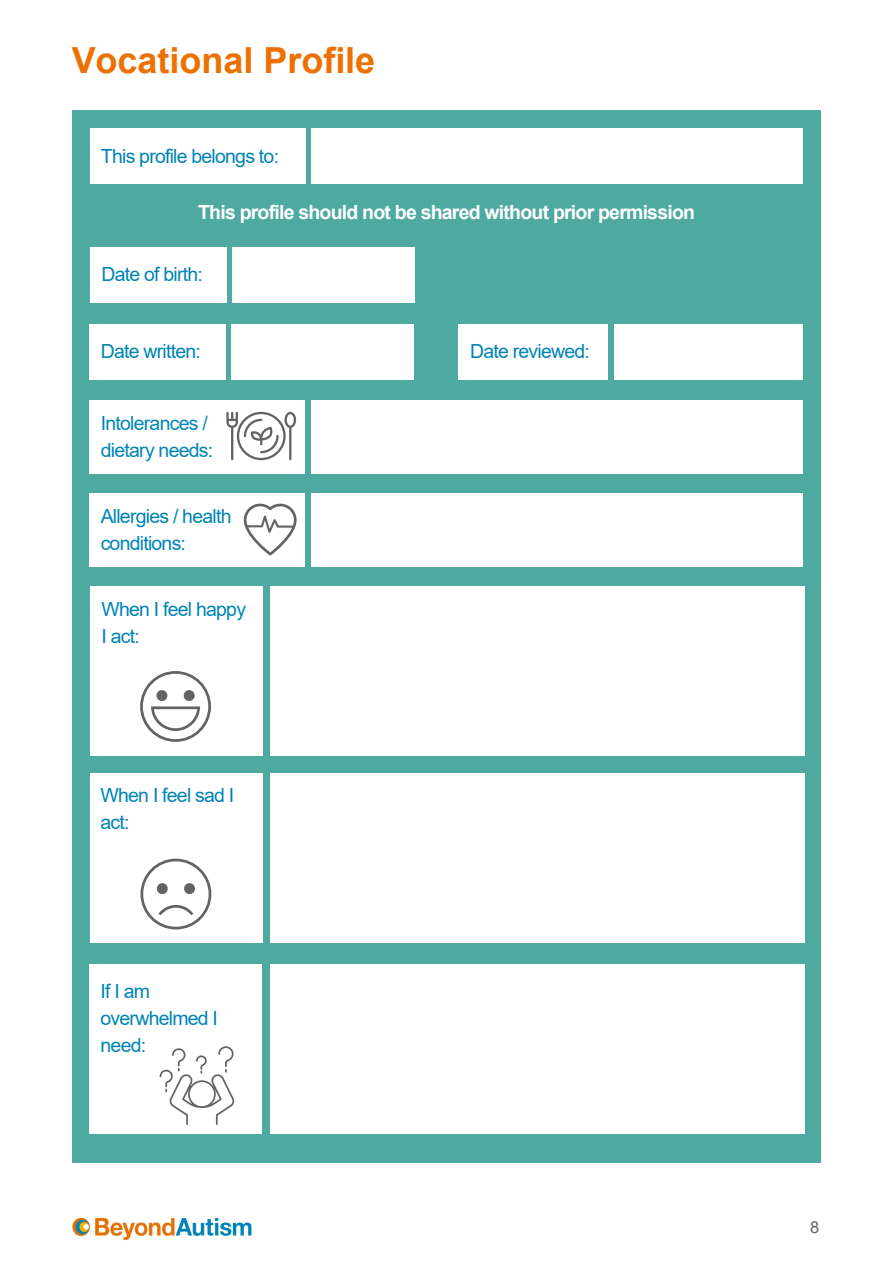
<style>
.page{position:relative;width:893px;height:1264px;background:#fff}
.page>*{position:absolute;margin:0;border:0;box-sizing:border-box;transform-origin:0 0}
.t1{font:700 36px "Arial";color:#ed7102}
.t2{font:19.5px/27px "Arial";letter-spacing:-.04em;color:#0084b6}
.t3{font:700 19.5px "Arial";letter-spacing:-.04em;color:#fff}
.t4{font:16.5px "Arial";color:#636362}
</style>
<div class="page">
<img style="left:72px;top:1217px;width:180px;height:23px">
<div style="left:72px;top:111px;width:748px;height:1051px;background:#4eaaa1"></div>
<div style="left:90px;top:128px;width:215px;height:55px;background:#fff"></div>
<div style="left:89px;top:324px;width:137px;height:55px;background:#fff"></div>
<div style="left:89px;top:400px;width:215px;height:74px;background:#fff"></div>
<div style="left:458px;top:324px;width:149px;height:55px;background:#fff"></div>
<div style="left:89px;top:493px;width:215px;height:74px;background:#fff"></div>
<div style="left:232px;top:324px;width:182px;height:55px;background:#fff"></div>
<div style="left:614px;top:324px;width:189px;height:55px;background:#fff"></div>
<div style="left:311px;top:400px;width:492px;height:74px;background:#fff"></div>
<div style="left:311px;top:493px;width:492px;height:74px;background:#fff"></div>
<div style="left:311px;top:128px;width:492px;height:55px;background:#fff"></div>
<div style="left:90px;top:247px;width:136px;height:55px;background:#fff"></div>
<div style="left:232px;top:247px;width:182px;height:55px;background:#fff"></div>
<div style="left:90px;top:586px;width:173px;height:169px;background:#fff"></div>
<div style="left:270px;top:586px;width:534px;height:169px;background:#fff"></div>
<div style="left:90px;top:773px;width:173px;height:169px;background:#fff"></div>
<div style="left:89px;top:964px;width:173px;height:169px;background:#fff"></div>
<div style="left:270px;top:773px;width:534px;height:169px;background:#fff"></div>
<div style="left:270px;top:964px;width:534px;height:169px;background:#fff"></div>
<svg style="left:140px;top:671px;width:71px;height:71px"></svg>
<svg style="left:140px;top:858px;width:71px;height:71px"></svg>
<svg style="left:226px;top:412px;width:70px;height:48px"></svg>
<svg style="left:244px;top:503px;width:52px;height:52px"></svg>
<svg style="left:160px;top:1046px;width:75px;height:78px"></svg>
<h1 class="t1" style="left:72px;top:40px;width:305px">Vocational Profile</h1>
<p class="t2" style="left:101px;top:142px;width:180px">This profile belongs to:</p>
<p class="t3" style="left:198px;top:201px;width:498px">This profile should not be shared without prior permission</p>
<p class="t2" style="left:101px;top:261px;width:103px">Date of birth:</p>
<p class="t2" style="left:101px;top:338px;width:101px">Date written:</p>
<p class="t2" style="left:470px;top:338px;width:121px">Date reviewed:</p>
<p class="t2" style="left:101px;top:410px;width:114px">Intolerances / dietary needs:</p>
<p class="t2" style="left:101px;top:503px;width:132px">Allergies / health conditions:</p>
<p class="t2" style="left:101px;top:595px;width:146px">When I feel happy<br>I act:</p>
<p class="t2" style="left:101px;top:781px;width:135px">When I feel sad I act:</p>
<p class="t2" style="left:101px;top:977px;width:119px">If I am overwhelmed I need:</p>
<p class="t4" style="left:810px;top:1218px;width:11px">8</p>
</div>
